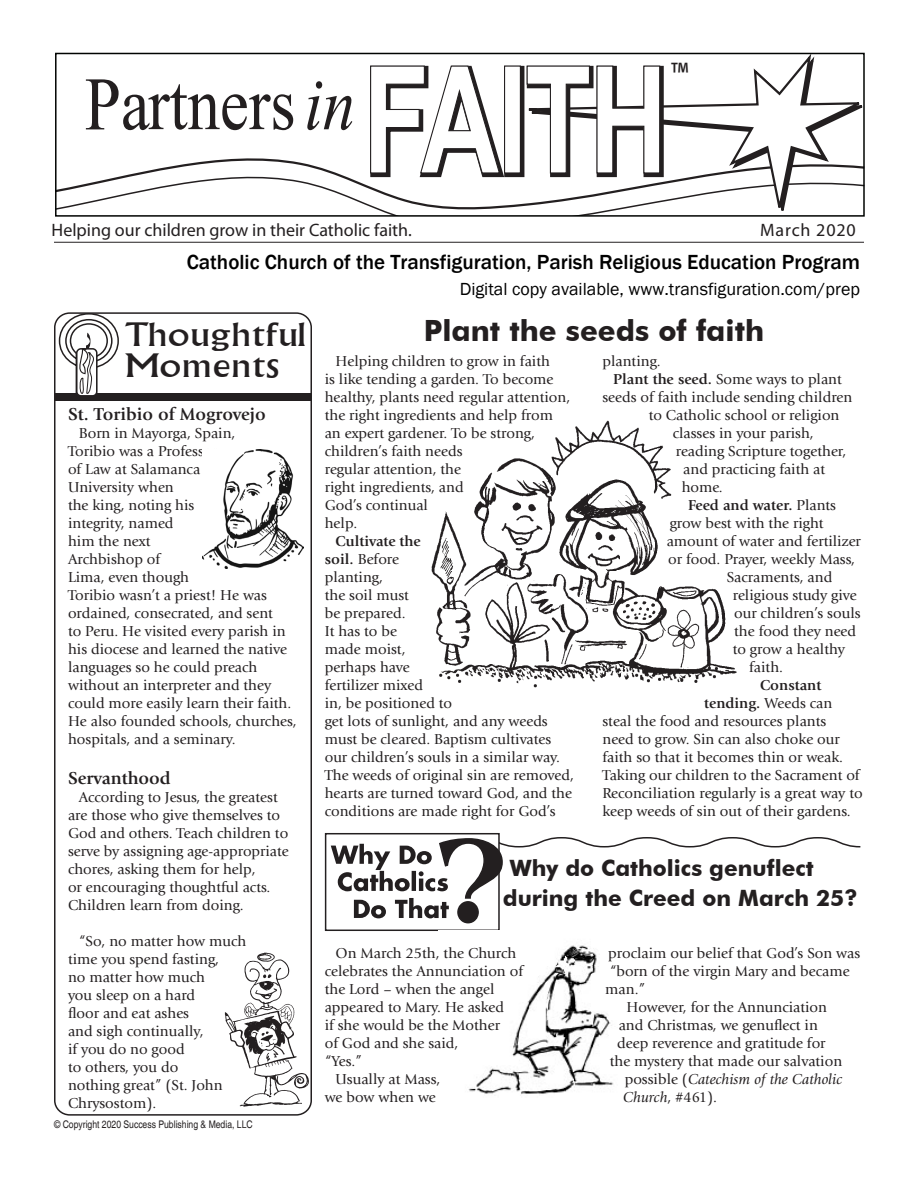
<style>
.page{position:relative;width:918px;height:1188px;background:#fff}
.page>*{position:absolute;margin:0;border:0;box-sizing:border-box;transform-origin:0 0}
.t1{font:75.6px "Times New Roman";color:#231f20;scale:.86 1}
.t2{font:condensed 36px "Myriad Pro";color:#231f20}
.t3{font:31.5px/31.5px "Albertus";color:#231f20;scale:1.25 1}
.Headline{font:700 29.25px "Futura BT";color:#231f20}
.WDCDT{font:700 22.5px/30px "Futura BT";color:#231f20}
.t4{font:500 21px "Franklin Gothic";color:#000}
.t5{font:18px "Franklin Gothic";color:#000}
.Cutline{font:18px "Myriad Pro";color:#231f20}
.Meditation_headline{font:700 18px "Giovanni Std";color:#231f20}
.Cutline-2{font:18px "Myriad Pro";letter-spacing:.05em;color:#231f20}
.t6{font:15px/18px "Giovanni Std";color:#231f20}
.t7{font:700 15px "Giovanni Std";color:#231f20}
.t8{font:italic 15px "Giovanni Std";color:#231f20}
.Copyright{font:condensed 10.5px "Helvetica";color:#231f20}
.s1{font-style:italic}
.s2{font-family:"Arial";font-weight:700;font-size:149.25px;color:#fff}
.s3{font-size:35.7px}
.s4{font-weight:700}
.s5{font-weight:400}
.s6{font-style:normal}
</style>
<div class="page">
<div style="left:56px;top:393px;width:256px;height:7px;background:#231f20"></div>
<div style="left:54px;top:312px;width:258px;height:804px;border:2px solid #231f20;border-radius:15px"></div>
<svg style="left:58px;top:312px;width:62px;height:89px"></svg>
<hr style="left:54px;top:242px;width:810px;height:1px;background:#231f20">
<svg style="left:168px;top:158px;width:150px;height:9px"></svg>
<svg style="left:58px;top:167px;width:428px;height:47px"></svg>
<svg style="left:486px;top:52px;width:379px;height:162px"></svg>
<div style="left:55px;top:53px;width:810px;height:164px;border:2px solid #000301"></div>
<div style="left:325px;top:833px;width:175px;height:98px;border:2px solid #231f20"></div>
<svg style="left:331px;top:836px;width:530px;height:88px"></svg>
<img style="left:431px;top:420px;width:306px;height:268px">
<img style="left:203px;top:449px;width:100px;height:119px">
<img style="left:224px;top:948px;width:88px;height:160px">
<img style="left:468px;top:945px;width:146px;height:149px">
<h1 class="t1" style="left:85px;top:53px;width:680px">Partners<span class="s1">in</span><span class="s2">FAITH</span></h1>
<p class="t2" style="left:670px;top:54px;width:20px">™</p>
<p class="Cutline" style="left:52px;top:219px;width:362px">Helping our children grow in their Catholic faith.</p>
<p class="Cutline-2" style="left:760px;top:219px;width:97px">March 2020</p>
<h3 class="t4" style="left:187px;top:249px;width:675px">Catholic Church of the Transfiguration, Parish Religious Education Program</h3>
<h3 class="t3" style="left:124px;top:318px;width:147px">Thoughtful<br>Moment<span class="s3">s</span></h3>
<p class="Meditation_headline" style="left:68px;top:404px;width:199px">St. Toribio of Mogrovejo</p>
<p class="t6" style="left:68px;top:424px;width:230px;text-indent:11px">Born in Mayorga, Spain,<br>Toribio was a Professor<br>of Law at Salamanca<br>University when<br>the king, noting his<br>integrity, named<br>him the next<br>Archbishop of<br>Lima, even though<br>Toribio wasn’t a priest! He was ordained, consecrated, and sent<br>to Peru. He visited every parish in his diocese and learned the native languages so he could preach without an interpreter and they could more easily learn their faith.<br>He also founded schools, churches, hospitals, and a seminary.</p>
<p class="Meditation_headline" style="left:68px;top:767px;width:104px">Servanthood</p>
<p class="t6" style="left:68px;top:788px;width:222px;text-indent:11px">According to Jesus, the greatest are those who give themselves to<br>God and others. Teach children to serve by assigning age-appropriate chores, asking them for help,<br>or encouraging thoughtful acts.<br>Children learn from doing.</p>
<p class="t6" style="left:68px;top:932px;width:180px;text-indent:11px">“So, no matter how much time you spend fasting,<br>no matter how much<br>you sleep on a hard<br>floor and eat ashes<br>and sigh continually,<br>if you do no good<br>to others, you do<br>nothing great” (St. John<br>Chrysostom).</p>
<p class="Copyright" style="left:54px;top:1118px;width:200px">© Copyright 2020 Success Publishing &amp; Media, LLC</p>
<p class="t5" style="left:460px;top:278px;width:402px">Digital copy available, www.transfiguration.com/prep</p>
<p class="Headline" style="left:424px;top:313px;width:342px">Plant the seeds of faith</p>
<p class="t6" style="left:325px;top:353px;width:247px;text-indent:11px">Helping children to grow in faith<br>is like tending a garden. To become healthy, plants need regular attention, the right ingredients and help from an expert gardener. To be strong, children’s faith needs<br>regular attention, the<br>right ingredients, and<br>God’s continual<br>help.</p>
<p class="t6" style="left:325px;top:533px;width:251px;text-indent:11px"><span class="s4">Cultivate the<br>soil.</span> Before<br>planting,<br>the soil must<br>be prepared.<br>It has to be<br>made moist,<br>perhaps have<br>fertilizer mixed<br>in, be positioned to<br>get lots of sunlight, and any weeds must be cleared. Baptism cultivates our children’s souls in a similar way.<br>The weeds of original sin are removed, hearts are turned toward God, and the conditions are made right for God’s</p>
<p class="t6" style="left:602px;top:353px;width:60px">planting.</p>
<p class="t6" style="left:613px;top:371px;width:230px"><span class="s4">Plant the seed.</span> Some ways to plant</p>
<p class="t6" style="left:602px;top:389px;width:251px">seeds of faith include sending children</p>
<p class="t6" style="left:649px;top:407px;width:192px">to Catholic school or religion</p>
<p class="t6" style="left:673px;top:425px;width:143px">classes in your parish,</p>
<p class="t6" style="left:676px;top:443px;width:172px">reading Scripture together,</p>
<p class="t6" style="left:683px;top:461px;width:143px">and practicing faith at</p>
<p class="t6" style="left:682px;top:479px;width:43px">home.</p>
<p class="t7" style="left:688px;top:497px;width:150px">Feed and water. <span class="s5">Plants</span></p>
<p class="t6" style="left:670px;top:515px;width:155px">grow best with the right</p>
<p class="t6" style="left:667px;top:533px;width:196px">amount of water and fertilizer</p>
<p class="t6" style="left:668px;top:551px;width:188px">or food. Prayer, weekly Mass,</p>
<p class="t6" style="left:727px;top:569px;width:107px">Sacraments, and</p>
<p class="t6" style="left:733px;top:587px;width:126px">religious study give</p>
<p class="t6" style="left:734px;top:605px;width:128px">our children’s souls</p>
<p class="t6" style="left:734px;top:623px;width:123px">the food they need</p>
<p class="t6" style="left:733px;top:641px;width:114px">to grow a healthy</p>
<p class="t6" style="left:749px;top:659px;width:35px">faith.</p>
<p class="t7" style="left:760px;top:677px;width:63px">Constant</p>
<p class="t7" style="left:704px;top:695px;width:130px">tending. <span class="s5">Weeds can</span></p>
<p class="t6" style="left:602px;top:713px;width:225px">steal the food and resources plants</p>
<p class="t6" style="left:602px;top:731px;width:239px">need to grow. Sin can also choke our</p>
<p class="t6" style="left:602px;top:749px;width:242px">faith so that it becomes thin or weak.</p>
<p class="t6" style="left:602px;top:767px;width:259px">Taking our children to the Sacrament of</p>
<p class="t6" style="left:602px;top:785px;width:262px">Reconciliation regularly is a great way to</p>
<p class="t6" style="left:602px;top:803px;width:250px">keep weeds of sin out of their gardens.</p>
<p class="WDCDT" style="left:503px;top:853px;width:357px;text-indent:7px">Why do Catholics genuflect during the Creed on March 25?</p>
<p class="t6" style="left:325px;top:945px;width:200px;text-indent:11px">On March 25th, the Church celebrates the Annunciation of the Lord – when the angel appeared to Mary. He asked<br>if she would be the Mother<br>of God and she said,<br>“Yes.”</p>
<p class="t6" style="left:325px;top:1071px;width:117px;text-align:right">Usually at Mass, we bow when we</p>
<p class="t6" style="left:608px;top:945px;width:253px">proclaim our belief that God’s Son was</p>
<p class="t6" style="left:610px;top:963px;width:241px">“born of the virgin Mary and became</p>
<p class="t6" style="left:605px;top:981px;width:41px">man.”</p>
<p class="t6" style="left:627px;top:999px;width:202px">However, for the Annunciation</p>
<p class="t6" style="left:619px;top:1017px;width:201px">and Christmas, we genuflect in</p>
<p class="t6" style="left:617px;top:1035px;width:210px">deep reverence and gratitude for</p>
<p class="t6" style="left:610px;top:1053px;width:234px">the mystery that made our salvation</p>
<p class="t8" style="left:625px;top:1071px;width:219px"><span class="s6">possible (</span>Catechism of the Catholic</p>
<p class="t6" style="left:623px;top:1089px;width:95px"><span class="s1">Church</span>, #461).</p>
</div>
